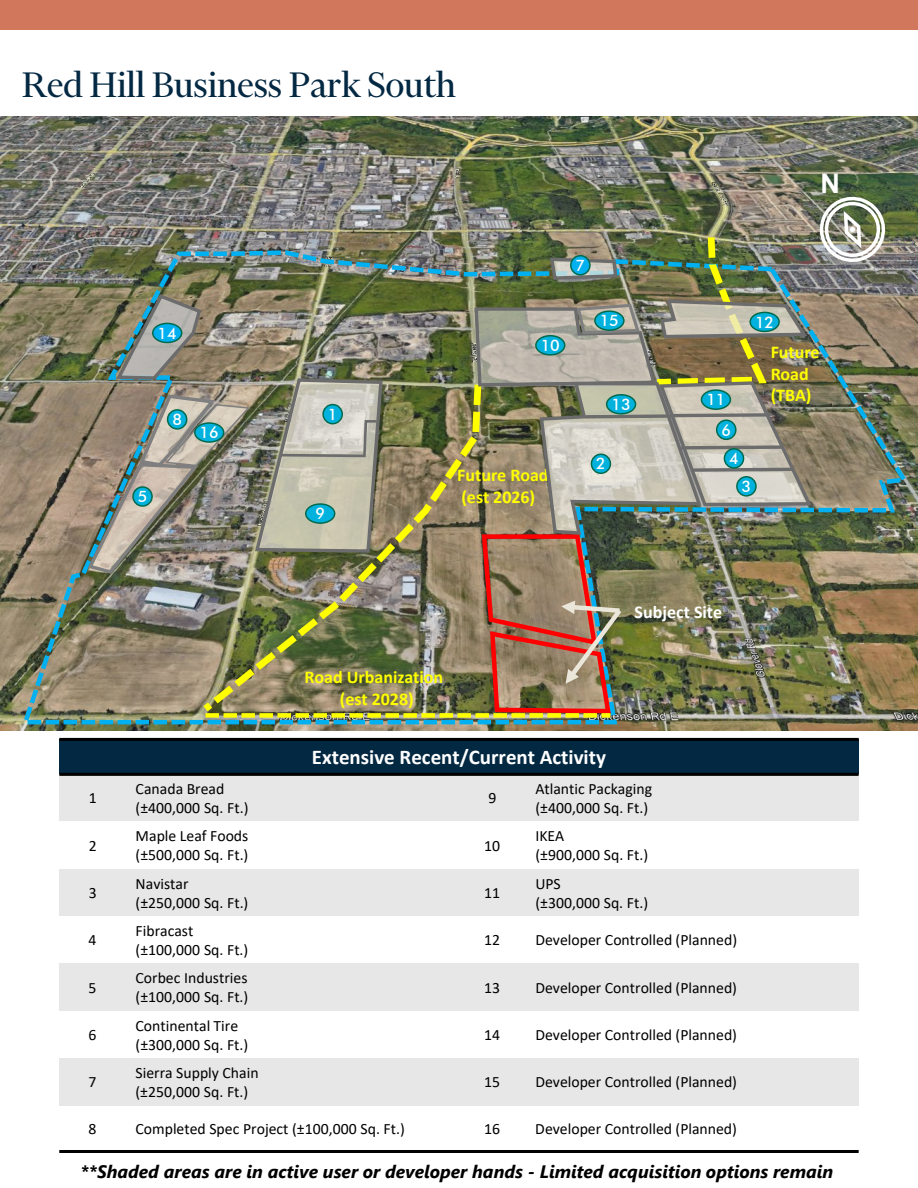
<style>
.page{position:relative;width:918px;height:1188px;background:#fff}
.page>*{position:absolute;margin:0;border:0;box-sizing:border-box;transform-origin:0 0}
.t1{font:40.5px "Financier Display";color:#032842}
.t2{font:700 27px "Arial";color:#fff}
.t3{font:700 21px "Calibri";color:#fff}
.t4{font:italic 700 18px "Segoe UI";color:#000}
.t5{font:700 18px/21.6px "Calibri";color:#ff0}
.t6{font:700 18px "Calibri";color:#fff}
.t7{font:500 15.9px "Futura BT";color:#fff}
.t8{font:15.75px/19px "Calibri";color:#000}
</style>
<div class="page">
<div style="left:0;top:0;width:918px;height:29px;background:#d1775b"></div>
<div style="left:59px;top:739px;width:800px;height:35px;background:#032842"></div>
<div style="left:59px;top:774px;width:67px;height:48px;background:#e7e7e7"></div>
<div style="left:126px;top:774px;width:333px;height:48px;background:#e7e7e7"></div>
<div style="left:459px;top:774px;width:67px;height:48px;background:#e7e7e7"></div>
<div style="left:526px;top:774px;width:333px;height:48px;background:#e7e7e7"></div>
<div style="left:59px;top:869px;width:67px;height:47px;background:#e7e7e7"></div>
<div style="left:126px;top:869px;width:333px;height:47px;background:#e7e7e7"></div>
<div style="left:459px;top:869px;width:67px;height:47px;background:#e7e7e7"></div>
<div style="left:526px;top:869px;width:333px;height:47px;background:#e7e7e7"></div>
<div style="left:59px;top:964px;width:67px;height:47px;background:#e7e7e7"></div>
<div style="left:126px;top:964px;width:333px;height:47px;background:#e7e7e7"></div>
<div style="left:459px;top:964px;width:67px;height:47px;background:#e7e7e7"></div>
<div style="left:526px;top:964px;width:333px;height:47px;background:#e7e7e7"></div>
<div style="left:59px;top:1058px;width:67px;height:48px;background:#e7e7e7"></div>
<div style="left:126px;top:1058px;width:333px;height:48px;background:#e7e7e7"></div>
<div style="left:459px;top:1058px;width:67px;height:48px;background:#e7e7e7"></div>
<div style="left:526px;top:1058px;width:333px;height:48px;background:#e7e7e7"></div>
<hr style="left:59px;top:773px;width:800px;height:3px;background:#000">
<hr style="left:59px;top:738px;width:800px;height:3px;background:#000">
<hr style="left:59px;top:1150px;width:800px;height:3px;background:#000">
<img style="left:1px;top:116px;width:917px;height:615px">
<img style="left:19px;top:248px;width:893px;height:479px">
<img style="left:86px;top:187px;width:809px;height:531px">
<h2 class="t1" style="left:22px;top:63px;width:435px">Red Hill Business Park South</h2>
<p class="t7" style="left:158px;top:323px;width:21px">14</p>
<p class="t7" style="left:138px;top:487px;width:11px">5</p>
<p class="t7" style="left:172px;top:410px;width:11px">8</p>
<p class="t7" style="left:200px;top:423px;width:21px">16</p>
<p class="t7" style="left:328px;top:405px;width:11px">1</p>
<p class="t7" style="left:315px;top:504px;width:11px">9</p>
<p class="t7" style="left:541px;top:336px;width:21px">10</p>
<p class="t7" style="left:576px;top:256px;width:11px">7</p>
<p class="t7" style="left:600px;top:311px;width:21px">15</p>
<p class="t7" style="left:611px;top:395px;width:21px">13</p>
<p class="t5" style="left:457px;top:464px;width:93px">Future Road</p>
<p class="t5" style="left:461px;top:486px;width:75px">(est 2026)</p>
<p class="t7" style="left:596px;top:454px;width:11px">2</p>
<p class="t2" style="left:820px;top:164px;width:21px">N</p>
<p class="t7" style="left:706px;top:390px;width:21px">11</p>
<p class="t7" style="left:721px;top:420px;width:11px">6</p>
<p class="t7" style="left:729px;top:449px;width:11px">4</p>
<p class="t7" style="left:755px;top:312px;width:21px">12</p>
<p class="t5" style="left:771px;top:341px;width:51px">Future<br>Road</p>
<p class="t5" style="left:771px;top:384px;width:42px">(TBA)</p>
<p class="t7" style="left:742px;top:477px;width:11px">3</p>
<p class="t5" style="left:305px;top:666px;width:140px">Road Urbanization</p>
<p class="t5" style="left:340px;top:688px;width:75px">(est 2028)</p>
<p class="t6" style="left:635px;top:600px;width:89px">Subject Site</p>
<p class="t3" style="left:312px;top:742px;width:296px">Extensive Recent/Current Activity</p>
<p class="t8" style="left:89px;top:788px;width:9px">1</p>
<p class="t8" style="left:136px;top:779px;width:114px">Canada Bread (±400,000 Sq. Ft.)</p>
<p class="t8" style="left:488px;top:788px;width:9px">9</p>
<p class="t8" style="left:535px;top:779px;width:118px">Atlantic Packaging</p>
<p class="t8" style="left:535px;top:798px;width:114px">(±400,000 Sq. Ft.)</p>
<p class="t8" style="left:89px;top:836px;width:9px">2</p>
<p class="t8" style="left:136px;top:826px;width:114px">Maple Leaf Foods (±500,000 Sq. Ft.)</p>
<p class="t8" style="left:484px;top:836px;width:18px">10</p>
<p class="t8" style="left:535px;top:826px;width:30px">IKEA</p>
<p class="t8" style="left:535px;top:845px;width:114px">(±900,000 Sq. Ft.)</p>
<p class="t8" style="left:89px;top:883px;width:9px">3</p>
<p class="t8" style="left:136px;top:873px;width:114px">Navistar (±250,000 Sq. Ft.)</p>
<p class="t8" style="left:484px;top:883px;width:18px">11</p>
<p class="t8" style="left:535px;top:873px;width:27px">UPS</p>
<p class="t8" style="left:535px;top:892px;width:114px">(±300,000 Sq. Ft.)</p>
<p class="t8" style="left:89px;top:930px;width:9px">4</p>
<p class="t8" style="left:136px;top:921px;width:114px">Fibracast (±100,000 Sq. Ft.)</p>
<p class="t8" style="left:484px;top:930px;width:18px">12</p>
<p class="t8" style="left:535px;top:930px;width:203px">Developer Controlled (Planned)</p>
<p class="t8" style="left:89px;top:978px;width:9px">5</p>
<p class="t8" style="left:136px;top:968px;width:114px">Corbec Industries (±100,000 Sq. Ft.)</p>
<p class="t8" style="left:484px;top:978px;width:18px">13</p>
<p class="t8" style="left:535px;top:978px;width:203px">Developer Controlled (Planned)</p>
<p class="t8" style="left:89px;top:1025px;width:9px">6</p>
<p class="t8" style="left:136px;top:1015px;width:104px">Continental Tire</p>
<p class="t8" style="left:136px;top:1034px;width:114px">(±300,000 Sq. Ft.)</p>
<p class="t8" style="left:484px;top:1025px;width:18px">14</p>
<p class="t8" style="left:535px;top:1025px;width:203px">Developer Controlled (Planned)</p>
<p class="t8" style="left:89px;top:1072px;width:9px">7</p>
<p class="t8" style="left:136px;top:1063px;width:125px">Sierra Supply Chain</p>
<p class="t8" style="left:136px;top:1082px;width:114px">(±250,000 Sq. Ft.)</p>
<p class="t8" style="left:484px;top:1072px;width:18px">15</p>
<p class="t8" style="left:535px;top:1072px;width:203px">Developer Controlled (Planned)</p>
<p class="t8" style="left:89px;top:1119px;width:9px">8</p>
<p class="t8" style="left:136px;top:1119px;width:271px">Completed Spec Project (±100,000 Sq. Ft.)</p>
<p class="t8" style="left:484px;top:1119px;width:18px">16</p>
<p class="t8" style="left:535px;top:1119px;width:203px">Developer Controlled (Planned)</p>
<p class="t4" style="left:81px;top:1155px;width:754px">**Shaded areas are in active user or developer hands - Limited acquisition options remain</p>
</div>
